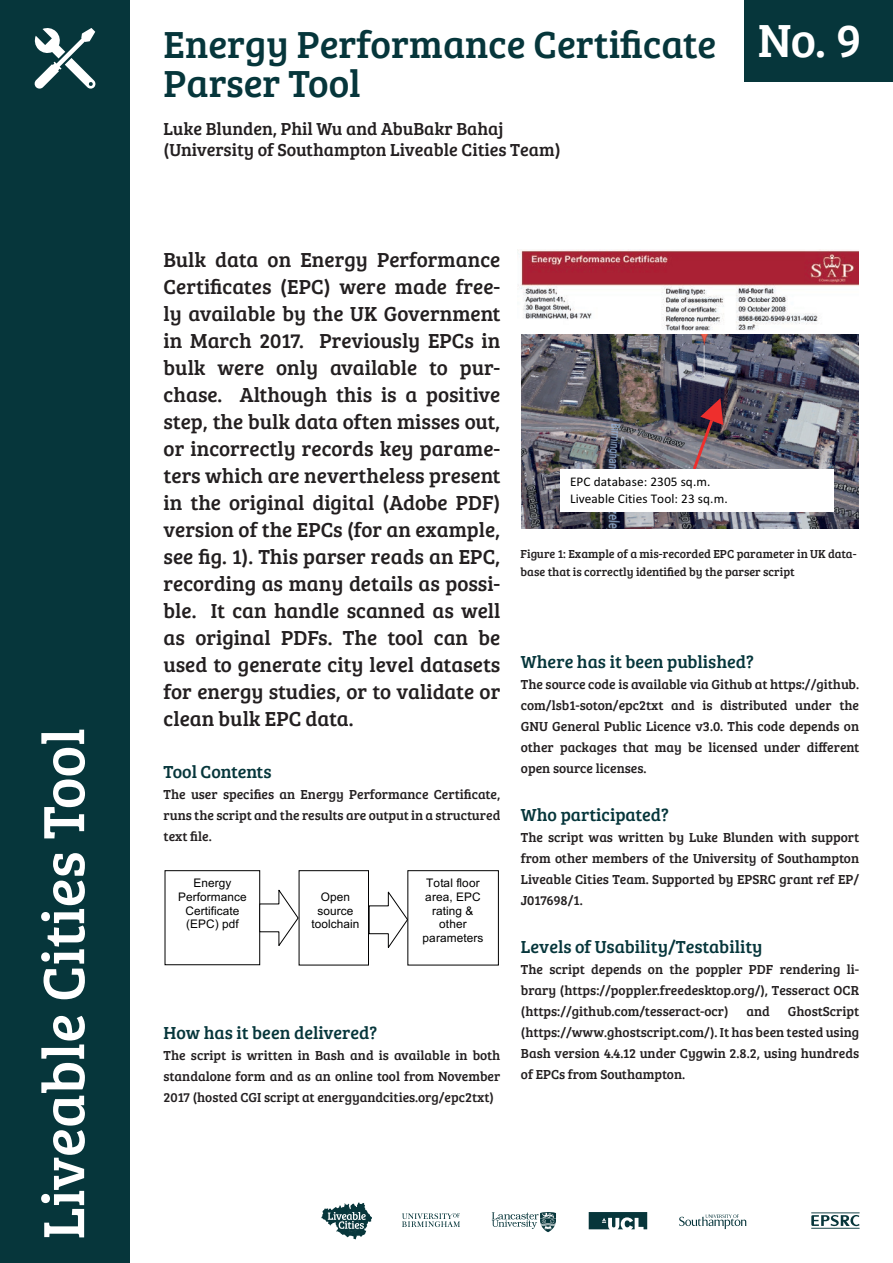
<style>
.page{position:relative;width:893px;height:1263px;background:#fff}
.page>*{position:absolute;margin:0;border:0;box-sizing:border-box;transform-origin:0 0}
.t1{font:60px "Bree Serif";color:#fff}
.t2{font:48px "Bree Serif";color:#fff}
.t3{font:39px/39px "Bree Serif";color:#06363b}
.t4{font:21px/27px "Bree Serif";color:#231f20;text-align:justify}
.t5{font:18px "Bree Serif";color:#06363b}
.t6{font:18px/21px "Bree Serif";color:#231f20}
.t7{font:13.5px/21px "Bree Serif";color:#231f20;text-align:justify}
.t8{font:13.2px/16.5px "Calibri";letter-spacing:.01em;color:#000001}
.t9{font:12px/18px "Bree Serif";color:#231f20}
.t10{font:11.85px/13.6px "Arial";letter-spacing:.01em;color:#000001;text-align:center}
</style>
<div class="page">
<div style="left:0;top:0;width:130px;height:1263px;background:#06363b"></div>
<svg style="left:34px;top:28px;width:62px;height:61px"></svg>
<div style="left:744px;top:0;width:149px;height:82px;background:#06363b"></div>
<svg style="left:321px;top:1202px;width:51px;height:37px"></svg>
<svg style="left:402px;top:1213px;width:58px;height:14px"></svg>
<svg style="left:492px;top:1212px;width:64px;height:20px"></svg>
<svg style="left:589px;top:1212px;width:58px;height:17px"></svg>
<svg style="left:679px;top:1214px;width:67px;height:15px"></svg>
<hr style="left:811px;top:1228px;width:49px;height:1px;background:#07363b">
<hr style="left:811px;top:1212px;width:49px;height:1px;background:#07363b">
<svg style="left:811px;top:1215px;width:49px;height:12px"></svg>
<div style="left:299px;top:870px;width:70px;height:95px;border:1px solid #000001"></div>
<div style="left:165px;top:870px;width:95px;height:95px;border:1px solid #000001"></div>
<svg style="left:259px;top:889px;width:40px;height:58px"></svg>
<svg style="left:368px;top:891px;width:39px;height:58px"></svg>
<div style="left:407px;top:870px;width:92px;height:95px;border:1px solid #000001"></div>
<img style="left:521px;top:334px;width:338px;height:195px">
<svg style="left:690px;top:398px;width:33px;height:71px;background:#724c56"></svg>
<img style="left:517px;top:249px;width:342px;height:82px">
<div style="left:560px;top:469px;width:273px;height:42px;background:#fff"></div>
<h1 class="t1" style="left:20px;top:1239px;width:513px;rotate:-90deg">Liveable Cities Tool</h1>
<h3 class="t3" style="left:164px;top:23px;width:554px">Energy Performance Certificate<br>Parser Tool</h3>
<h3 class="t6" style="left:164px;top:118px;width:399px">Luke Blunden, Phil Wu and AbuBakr Bahaj (University of Southampton Liveable Cities Team)</h3>
<h2 class="t2" style="left:758px;top:6px;width:105px">No. 9</h2>
<p class="t4" style="left:164px;top:245px;width:338px">Bulk data on Energy Performance Certificates (EPC) were made free&shy;ly available by the UK Government in March 2017. Previously EPCs in bulk were only available to pur&shy;chase. Although this is a positive step, the bulk data often misses out, or incorrectly records key parame&shy;ters which are nevertheless present in the original digital (Adobe PDF) version of the EPCs (for an example, see fig. 1). This parser reads an EPC, recording as many details as possi&shy;ble. It can handle scanned as well as original PDFs. The tool can be used to generate city level datasets for energy studies, or to validate or clean bulk EPC data.</p>
<h3 class="t5" style="left:164px;top:758px;width:109px">Tool Contents</h3>
<p class="t7" style="left:164px;top:783px;width:338px">The user specifies an Energy Performance Certificate, runs the script and the results are output in a structured text file.</p>
<p class="t10" style="left:178px;top:876px;width:70px">Energy<br>Performance<br>Certificate (EPC) pdf</p>
<p class="t10" style="left:423px;top:876px;width:62px">Total floor area, EPC rating &amp; other parameters</p>
<p class="t10" style="left:311px;top:890px;width:49px">Open source toolchain</p>
<h3 class="t5" style="left:164px;top:1019px;width:215px">How has it been delivered?</h3>
<p class="t7" style="left:164px;top:1044px;width:338px">The script is written in Bash and is available in both standalone form and as an online tool from November 2017 (hosted CGI script at energyandcities.org/epc2txt)</p>
<p class="t8" style="left:570px;top:473px;width:159px">EPC database: 2305 sq.m.<br>Liveable Cities Tool: 23 sq.m.</p>
<p class="t9" style="left:521px;top:545px;width:337px">Figure 1: Example of a mis-recorded EPC parameter in UK data&shy;base that is correctly identified by the parser script</p>
<h3 class="t5" style="left:521px;top:649px;width:235px">Where has it been published?</h3>
<p class="t7" style="left:521px;top:673px;width:340px">The source code is available via Github at https://github. com/lsb1-soton/epc2txt and is distributed under the GNU General Public Licence v3.0. This code depends on other packages that may be licensed under different open source licenses.</p>
<h3 class="t5" style="left:521px;top:802px;width:150px">Who participated?</h3>
<p class="t7" style="left:521px;top:826px;width:340px">The script was written by Luke Blunden with support from other members of the University of Southampton Liveable Cities Team. Supported by EPSRC grant ref EP/ J017698/1.</p>
<h3 class="t5" style="left:521px;top:934px;width:243px">Levels of Usability/Testability</h3>
<p class="t7" style="left:521px;top:958px;width:340px">The script depends on the poppler PDF rendering li&shy;brary (https://poppler.freedesktop.org/), Tesseract OCR (https://github.com/tesseract-ocr)</p>
<p class="t7" style="left:521px;top:1000px;width:340px;text-indent:267px">GhostScript (https://www.ghostscript.com/). It has been tested using Bash version 4.4.12 under Cygwin 2.8.2, using hundreds of EPCs from Southampton.</p>
<p class="t7" style="left:746px;top:1000px;width:25px">and</p>
</div>
